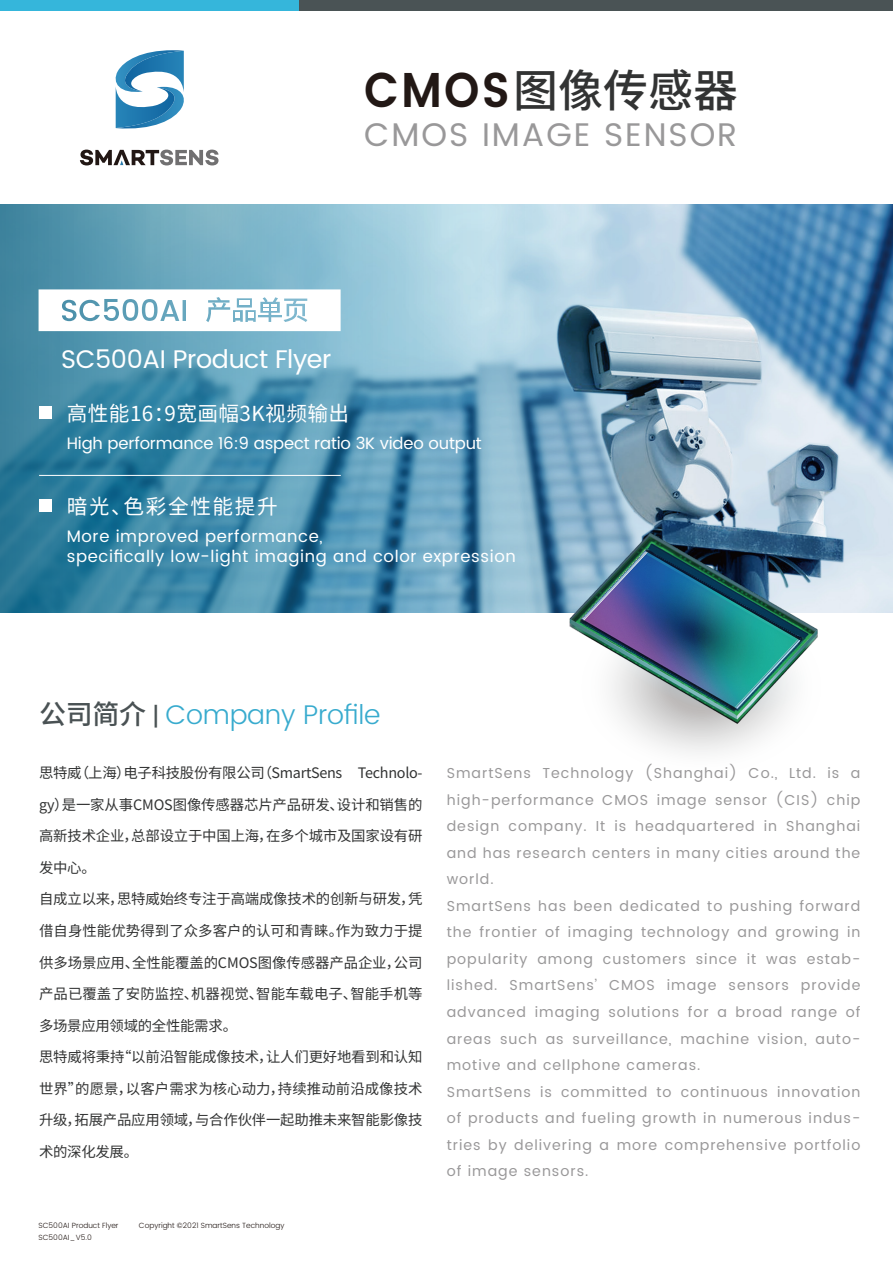
<style>
.page{position:relative;width:893px;height:1263px;background:#fff}
.page>*{position:absolute;margin:0;border:0;box-sizing:border-box;transform-origin:0 0}
.t1{font:500 45px "Source Han Sans CN";color:#323333}
.t2{font:32.7px "Poppins";letter-spacing:.06em;color:#999899}
.t3{font:300 27px "Poppins";letter-spacing:-.01em;color:#38abce}
.t4{font:25.5px "Poppins";letter-spacing:-.015em;color:#fff}
.t5{font:20.7px "Source Han Sans SC";letter-spacing:.02em;color:#fff}
.t6{font:20.7px "Source Han Sans SC";letter-spacing:.08em;color:#fff}
.t7{font:16.5px/19.8px "Poppins";letter-spacing:.04em;color:#fff}
.t8{font:16.5px "Poppins";letter-spacing:-.01em;color:#fff}
.t9{font:14.4px/26.5px "Poppins";letter-spacing:.07em;color:#999899}
.t10{font:14.4px/31.5px "Source Han Sans SC";letter-spacing:-.015em;color:#323333}
.t11{font:300 7.5px "Poppins";color:#221815}
.s1{font-family:"Poppins";font-weight:600;font-size:48.75px;color:#221815}
.s2{font-family:"Source Han Sans CN";font-weight:500;color:#4a5254}
.s3{font-family:"Roboto";font-weight:700;color:#4a5254}
</style>
<div class="page">
<svg style="left:80px;top:150px;width:138px;height:15px"></svg>
<svg style="left:115px;top:50px;width:69px;height:79px"></svg>
<svg style="left:0;top:205px;width:893px;height:408px;background:#6ea3be"></svg>
<hr style="left:39px;top:475px;width:302px;height:1px;background:#fff">
<div style="left:39px;top:499px;width:13px;height:13px;background:#fff"></div>
<div style="left:39px;top:407px;width:13px;height:12px;background:#fff"></div>
<div style="left:0;top:0;width:893px;height:11px;background:#4a5355"></div>
<div style="left:0;top:0;width:299px;height:11px;background:#35b6db"></div>
<svg style="left:39px;top:289px;width:302px;height:42px"></svg>
<svg style="left:524px;top:576px;width:353px;height:176px"></svg>
<img style="left:549px;top:505px;width:286px;height:239px">
<img style="left:546px;top:531px;width:298px;height:204px">
<h1 class="t1" style="left:364px;top:65px;width:376px"><span class="s1">CMOS</span>图像传感器</h1>
<h2 class="t2" style="left:364px;top:111px;width:375px">CMOS IMAGE SENSOR</h2>
<h3 class="t4" style="left:61px;top:340px;width:272px">SC500AI Product Flyer</h3>
<h3 class="t5" style="left:67px;top:402px;width:284px">高性能16：9宽画幅3K视频输出</h3>
<p class="t8" style="left:67px;top:431px;width:416px">High performance 16:9 aspect ratio 3K video output</p>
<h3 class="t6" style="left:67px;top:495px;width:213px">暗光、色彩全性能提升</h3>
<p class="t7" style="left:67px;top:527px;width:451px">More improved performance,<br>specifically low-light imaging and color expression</p>
<h3 class="t3" style="left:39px;top:695px;width:343px"><span class="s2">公司简介</span> <span class="s3">|</span> Company Profile</h3>
<p class="t10" style="left:39px;top:758px;width:385px">思特威（上海）电子科技股份有限公司（SmartSens Technolo&shy;gy）是一家从事CMOS图像传感器芯片产品研发、设计和销售的高新技术企业，总部设立于中国上海，在多个城市及国家设有研发中心。<br>自成立以来，思特威始终专注于高端成像技术的创新与研发，凭借自身性能优势得到了众多客户的认可和青睐。作为致力于提供多场景应用、全性能覆盖的CMOS图像传感器产品企业，公司产品已覆盖了安防监控、机器视觉、智能车载电子、智能手机等多场景应用领域的全性能需求。<br>思特威将秉持“以前沿智能成像技术，让人们更好地看到和认知世界”的愿景，以客户需求为核心动力，持续推动前沿成像技术升级，拓展产品应用领域，与合作伙伴一起助推未来智能影像技术的深化发展。</p>
<p class="t11" style="left:38px;top:1220px;width:82px">SC500AI Product Flyer</p>
<p class="t11" style="left:139px;top:1220px;width:147px">Copyright ©2021 SmartSens Technology</p>
<p class="t11" style="left:38px;top:1232px;width:55px">SC500AI_V5.0</p>
<p class="t9" style="left:447px;top:760px;width:415px">SmartSens Technology (Shanghai) Co., Ltd. is a high-performance CMOS image sensor (CIS) chip design company. It is headquartered in Shanghai and has research centers in many cities around the world.<br>SmartSens has been dedicated to pushing forward the frontier of imaging technology and growing in popularity among customers since it was estab&shy;lished. SmartSens’ CMOS image sensors provide advanced imaging solutions for a broad range of areas such as surveillance, machine vision, auto&shy;motive and cellphone cameras.<br>SmartSens is committed to continuous innovation of products and fueling growth in numerous indus&shy;tries by delivering a more comprehensive portfolio of image sensors.</p>
</div>
